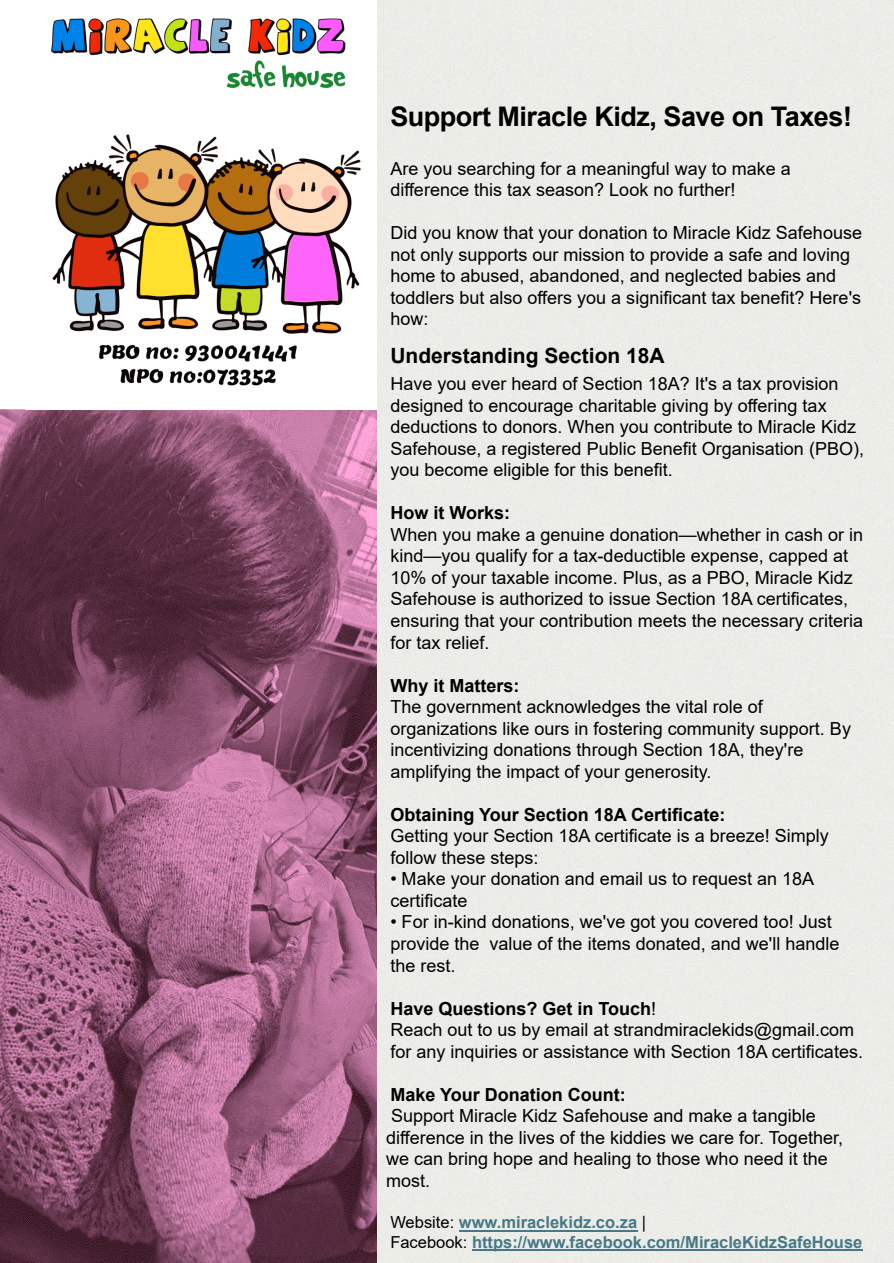
<style>
.page{position:relative;width:894px;height:1263px;background:#fff}
.page>*{position:absolute;margin:0;border:0;box-sizing:border-box;transform-origin:0 0}
.t1{font:700 27px "Arial";letter-spacing:-.02em;color:#000}
.t2{font:700 21px "Arial";color:#000}
.t3{font:18px "Arial";color:#000}
.t4{font:700 18px "Arial";color:#000}
.t5{font:700 16.5px "Arial";color:#467886}
.s1{font-weight:400}
.s2{font-weight:400;color:#000}
</style>
<div class="page">
<img style="left:0;top:410px;width:377px;height:853px">
<img style="left:51px;top:18px;width:310px;height:368px">
<div style="left:377px;top:0;width:516px;height:1263px;background:#ecece7"></div>
<hr style="left:458px;top:1230px;width:179px;height:2px;background:#467886">
<hr style="left:472px;top:1250px;width:390px;height:1px;background:#467886">
<p class="t1" style="left:390px;top:106px;width:463px">Support Miracle Kidz, Save on Taxes!</p>
<p class="t3" style="left:390px;top:162px;width:402px">Are you searching for a meaningful way to make a</p>
<p class="t3" style="left:390px;top:183px;width:346px">difference this tax season? Look no further!</p>
<p class="t3" style="left:390px;top:226px;width:473px">Did you know that your donation to Miracle Kidz Safehouse</p>
<p class="t3" style="left:390px;top:248px;width:461px">not only supports our mission to provide a safe and loving</p>
<p class="t3" style="left:390px;top:269px;width:447px">home to abused, abandoned, and neglected babies and</p>
<p class="t3" style="left:390px;top:291px;width:472px">toddlers but also offers you a significant tax benefit? Here's</p>
<p class="t3" style="left:390px;top:312px;width:40px">how:</p>
<p class="t2" style="left:390px;top:347px;width:276px">Understanding Section 18A</p>
<p class="t3" style="left:390px;top:377px;width:449px">Have you ever heard of Section 18A? It's a tax provision</p>
<p class="t3" style="left:390px;top:398px;width:437px">designed to encourage charitable giving by offering tax</p>
<p class="t3" style="left:390px;top:420px;width:467px">deductions to donors. When you contribute to Miracle Kidz</p>
<p class="t3" style="left:390px;top:442px;width:475px">Safehouse, a registered Public Benefit Organisation (PBO),</p>
<p class="t3" style="left:390px;top:463px;width:284px">you become eligible for this benefit.</p>
<p class="t4" style="left:390px;top:506px;width:121px">How it Works:</p>
<p class="t3" style="left:390px;top:528px;width:474px">When you make a genuine donation—whether in cash or in</p>
<p class="t3" style="left:390px;top:549px;width:459px">kind—you qualify for a tax-deductible expense, capped at</p>
<p class="t3" style="left:390px;top:571px;width:464px">10% of your taxable income. Plus, as a PBO, Miracle Kidz</p>
<p class="t3" style="left:390px;top:592px;width:459px">Safehouse is authorized to issue Section 18A certificates,</p>
<p class="t3" style="left:390px;top:614px;width:474px">ensuring that your contribution meets the necessary criteria</p>
<p class="t3" style="left:390px;top:635px;width:101px">for tax relief.</p>
<p class="t4" style="left:390px;top:678px;width:131px">Why it Matters:</p>
<p class="t3" style="left:390px;top:700px;width:374px">The government acknowledges the vital role of</p>
<p class="t3" style="left:390px;top:721px;width:462px">organizations like ours in fostering community support. By</p>
<p class="t3" style="left:390px;top:743px;width:414px">incentivizing donations through Section 18A, they're</p>
<p class="t3" style="left:390px;top:765px;width:322px">amplifying the impact of your generosity.</p>
<p class="t4" style="left:390px;top:808px;width:336px">Obtaining Your Section 18A Certificate:</p>
<p class="t3" style="left:390px;top:829px;width:440px">Getting your Section 18A certificate is a breeze! Simply</p>
<p class="t3" style="left:390px;top:851px;width:150px">follow these steps:</p>
<p class="t3" style="left:390px;top:872px;width:425px">• Make your donation and email us to request an 18A</p>
<p class="t3" style="left:390px;top:894px;width:79px">certificate</p>
<p class="t3" style="left:390px;top:915px;width:442px">• For in-kind donations, we've got you covered too! Just</p>
<p class="t3" style="left:390px;top:937px;width:450px">provide the value of the items donated, and we'll handle</p>
<p class="t3" style="left:390px;top:958px;width:67px">the rest.</p>
<p class="t4" style="left:390px;top:1001px;width:267px">Have Questions? Get in Touch<span class="s1">!</span></p>
<p class="t3" style="left:390px;top:1023px;width:465px">Reach out to us by email at strandmiraclekids@gmail.com</p>
<p class="t3" style="left:390px;top:1044px;width:474px">for any inquiries or assistance with Section 18A certificates.</p>
<p class="t4" style="left:390px;top:1088px;width:237px">Make Your Donation Count:</p>
<p class="t3" style="left:391px;top:1109px;width:426px">Support Miracle Kidz Safehouse and make a tangible</p>
<p class="t3" style="left:386px;top:1131px;width:458px">difference in the lives of the kiddies we care for. Together,</p>
<p class="t3" style="left:386px;top:1152px;width:443px">we can bring hope and healing to those who need it the</p>
<p class="t3" style="left:386px;top:1174px;width:46px">most.</p>
<p class="t5" style="left:390px;top:1216px;width:257px"><span class="s2">Website:</span> www.miraclekidz.co.za <span class="s2">|</span></p>
<p class="t5" style="left:390px;top:1236px;width:473px"><span class="s2">Facebook:</span> https://www.facebook.com/MiracleKidzSafeHouse</p>
</div>
